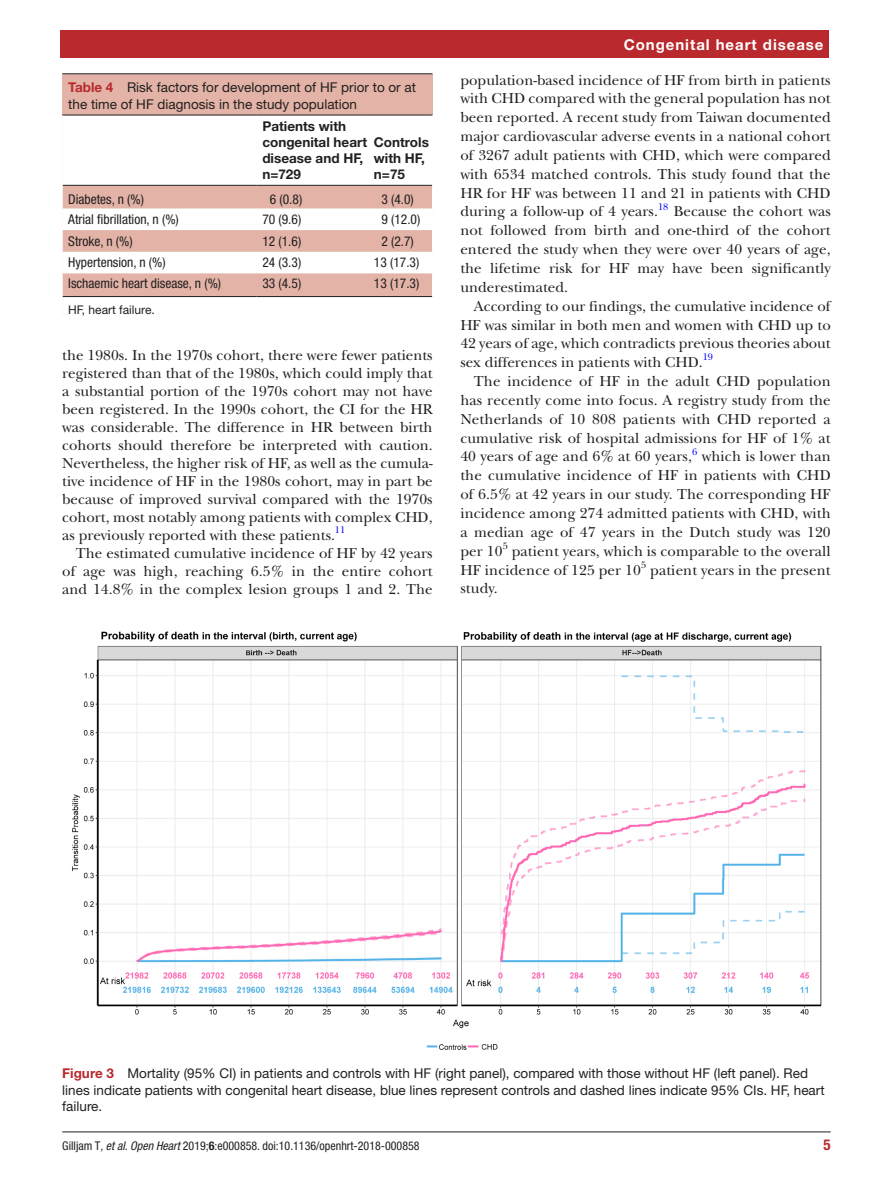
<style>
.page{position:relative;width:893px;height:1191px;background:#fff}
.page>*{position:absolute;margin:0;border:0;box-sizing:border-box;transform-origin:0 0}
.t1{font:15px/18.9px "New Baskerville";letter-spacing:.005em;color:#231f20;text-align:justify}
.t2{font:700 15px "Helvetica Neue LT Std";letter-spacing:.065em;color:#fff}
.t3{font:700 condensed 15px "Helvetica Neue LT Std";color:#b9292e}
.t4{font:13.5px/16.2px "Helvetica Neue LT Std";color:#231f20}
.t5{font:condensed 13.5px "Helvetica Neue LT Std";color:#231f20}
.t6{font:700 13.5px/16.2px "Helvetica Neue LT Std";color:#231f20}
.t7{font:condensed 12px "Helvetica Neue LT Std";color:#231f20}
.t8{font:12px "Helvetica Neue LT Std";color:#231f20}
.t9{font:9.9px "New Baskerville";color:#00f}
.t10{font:9.9px "New Baskerville";color:#231f20}
.s1{font-weight:700;color:#b9292e}
.s2{font-style:italic}
.s3{font-weight:700}
</style>
<div class="page">
<hr style="left:62px;top:1131px;width:769px;height:1px;background:#231f20">
<div style="left:61px;top:31px;width:768px;height:27px;background:#b9292e"></div>
<div style="left:62px;top:74px;width:370px;height:240px;background:#e2b3a6"></div>
<hr style="left:62px;top:73px;width:370px;height:1px;background:#231f20">
<svg style="left:63px;top:116px;width:369px;height:198px;fill:#fff"></svg>
<hr style="left:62px;top:115px;width:194px;height:1px;background:#231f20">
<hr style="left:62px;top:185px;width:194px;height:1px;background:#231f20">
<hr style="left:256px;top:115px;width:112px;height:1px;background:#231f20">
<hr style="left:256px;top:185px;width:112px;height:1px;background:#231f20">
<hr style="left:368px;top:115px;width:65px;height:1px;background:#231f20">
<hr style="left:368px;top:185px;width:64px;height:1px;background:#231f20">
<hr style="left:256px;top:296px;width:112px;height:1px;background:#231f20">
<hr style="left:62px;top:296px;width:194px;height:1px;background:#231f20">
<hr style="left:368px;top:296px;width:64px;height:1px;background:#231f20">
<hr style="left:62px;top:115px;width:1px;height:70px;background:#fff">
<svg style="left:62px;top:185px;width:1px;height:129px"></svg>
<hr style="left:432px;top:115px;width:1px;height:70px;background:#fff">
<hr style="left:68px;top:313px;width:364px;height:2px;background:#fff">
<img style="left:72px;top:631px;width:750px;height:419px">
<p class="t4" style="left:68px;top:79px;width:349px"><span class="s1">Table 4</span> Risk factors for development of HF prior to or at the time of HF diagnosis in the study population</p>
<p class="t6" style="left:262px;top:117px;width:106px">Patients with congenital heart disease and HF, n=729</p>
<p class="t6" style="left:374px;top:134px;width:56px">Controls with HF, n=75</p>
<p class="t5" style="left:68px;top:191px;width:77px">Diabetes, n (%)</p>
<p class="t5" style="left:270px;top:191px;width:34px">6 (0.8)</p>
<p class="t5" style="left:381px;top:191px;width:34px">3 (4.0)</p>
<p class="t5" style="left:68px;top:211px;width:112px">Atrial fibrillation, n (%)</p>
<p class="t5" style="left:262px;top:211px;width:40px">70 (9.6)</p>
<p class="t5" style="left:381px;top:211px;width:40px">9 (12.0)</p>
<p class="t5" style="left:68px;top:233px;width:66px">Stroke, n (%)</p>
<p class="t5" style="left:262px;top:233px;width:40px">12 (1.6)</p>
<p class="t5" style="left:381px;top:233px;width:34px">2 (2.7)</p>
<p class="t5" style="left:68px;top:255px;width:99px">Hypertension, n (%)</p>
<p class="t5" style="left:262px;top:255px;width:40px">24 (3.3)</p>
<p class="t5" style="left:374px;top:255px;width:47px">13 (17.3)</p>
<p class="t5" style="left:68px;top:275px;width:154px">Ischaemic heart disease, n (%)</p>
<p class="t5" style="left:262px;top:275px;width:40px">33 (4.5)</p>
<p class="t5" style="left:374px;top:275px;width:47px">13 (17.3)</p>
<p class="t8" style="left:68px;top:303px;width:88px">HF, heart failure.</p>
<p class="t1" style="left:62px;top:346px;width:372px;line-height:18px">the 1980s. In the 1970s cohort, there were fewer patients registered than that of the 1980s, which could imply that a substantial portion of the 1970s cohort may not have been registered. In the 1990s cohort, the CI for the HR was considerable. The difference in HR between birth cohorts should therefore be interpreted with caution.<br>Nevertheless, the higher risk of HF, as well as the cumula&shy;tive incidence of HF in the 1980s cohort, may in part be because of improved survival compared with the 1970s cohort, most notably among patients with complex CHD, as previously reported with these patients.</p>
<p class="t9" style="left:335px;top:524px;width:12px">11</p>
<p class="t1" style="left:62px;top:544px;width:372px;line-height:18px;text-indent:14px">The estimated cumulative incidence of HF by 42 years of age was high, reaching 6.5% in the entire cohort and 14.8% in the complex lesion groups 1 and 2. The</p>
<p class="t2" style="left:624px;top:35px;width:201px">Congenital heart disease</p>
<p class="t1" style="left:460px;top:70px;width:372px">population-based incidence of HF from birth in patients with CHD compared with the general population has not been reported. A recent study from Taiwan documented major cardiovascular adverse events in a national cohort of 3267 adult patients with CHD, which were compared with 6534 matched controls. This study found that the HR for HF was between 11 and 21 in patients with CHD during a follow-up of 4 years.</p>
<p class="t9" style="left:658px;top:201px;width:12px">18</p>
<p class="t1" style="left:460px;top:202px;width:372px;text-indent:213px">Because the cohort was not followed from birth and one-third of the cohort entered the study when they were over 40 years of age, the lifetime risk for HF may have been significantly underestimated.</p>
<p class="t1" style="left:460px;top:296px;width:372px;text-indent:14px">According to our findings, the cumulative incidence of HF was similar in both men and women with CHD up to 42 years of age, which contradicts previous theories about sex differences in patients with CHD.</p>
<p class="t9" style="left:703px;top:351px;width:12px">19</p>
<p class="t1" style="left:460px;top:372px;width:372px;text-indent:14px">The incidence of HF in the adult CHD population has recently come into focus. A registry study from the Netherlands of 10 808 patients with CHD reported a cumulative risk of hospital admissions for HF of 1% at 40 years of age and 6% at 60 years,</p>
<p class="t9" style="left:692px;top:446px;width:7px">6</p>
<p class="t1" style="left:460px;top:447px;width:372px;text-indent:241px">which is lower than the cumulative incidence of HF in patients with CHD of 6.5% at 42 years in our study. The corresponding HF incidence among 274 admitted patients with CHD, with a median age of 47 years in the Dutch study was 120 per 10<sup>5</sup> patient years, which is comparable to the overall HF incidence of 125 per 10</p>
<p class="t10" style="left:641px;top:559px;width:7px">5</p>
<p class="t1" style="left:650px;top:560px;width:182px">patient years in the present</p>
<p class="t1" style="left:460px;top:579px;width:39px">study.</p>
<p class="t4" style="left:62px;top:1065px;width:764px"><span class="s1">Figure 3</span> Mortality (95% CI) in patients and controls with HF (right panel), compared with those without HF (left panel). Red lines indicate patients with congenital heart disease, blue lines represent controls and dashed lines indicate 95% CIs. HF, heart failure.</p>
<p class="t7" style="left:62px;top:1139px;width:359px">Gilljam T<span class="s2">, et al. Open Heart</span> 2019;<span class="s3">6</span>:e000858. doi:10.1136/openhrt-2018-000858</p>
<p class="t3" style="left:823px;top:1135px;width:9px">5</p>
</div>
